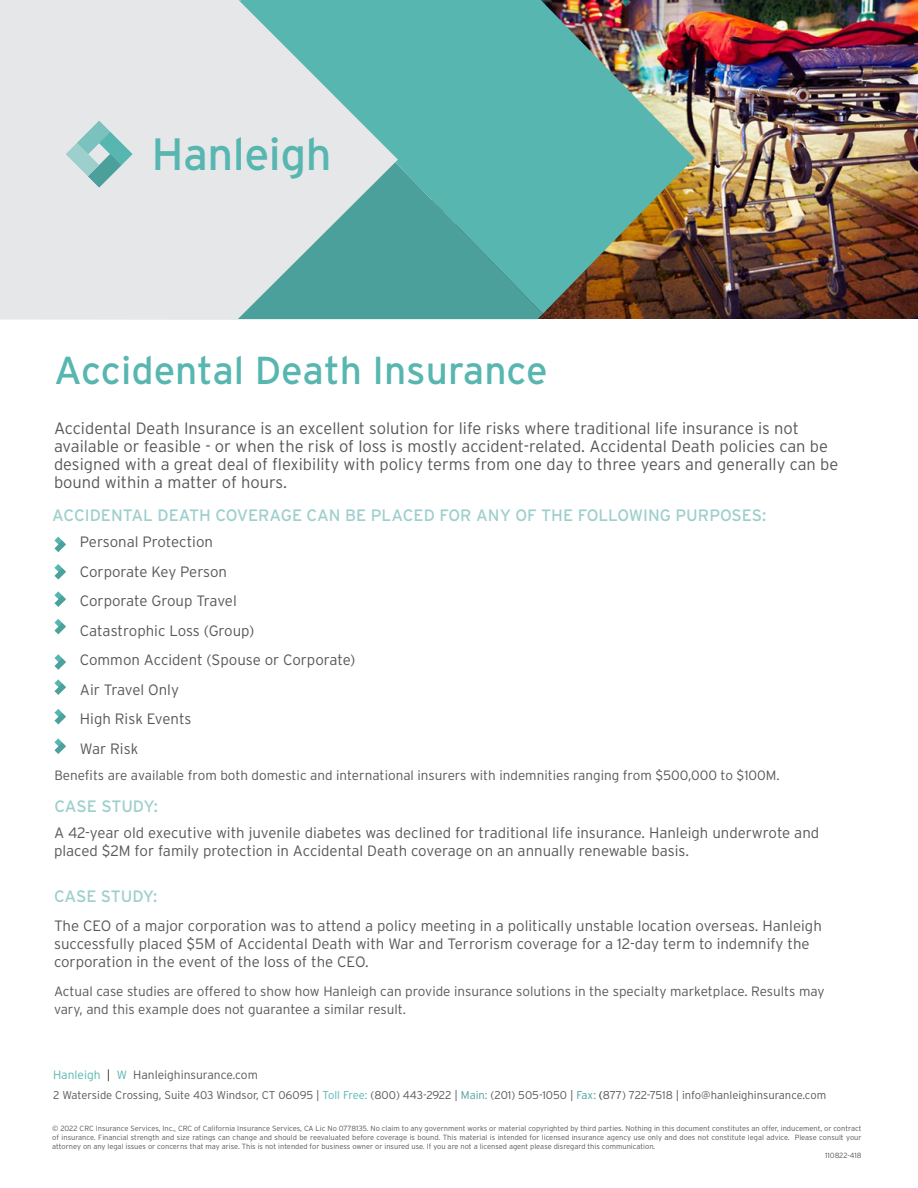
<style>
.page{position:relative;width:918px;height:1188px;background:#fff}
.page>*{position:absolute;margin:0;border:0;box-sizing:border-box;transform-origin:0 0}
.t1{font:45.3px "Interstate";letter-spacing:-.01em;color:#58b6b1}
.Body_copy{font:39px "Interstate";color:#58b6b1}
.Body_copy-2{font:300 16.5px/18px "Interstate";color:#57585a}
.Body_copy-3{font:16.5px "Interstate";color:#9dcfcd}
.Body_copy-4{font:300 15px/18px "Interstate";color:#57585a}
.Body_Bullet_point{font:300 15px "Interstate";color:#57585a}
.Body_copy-5{font:300 13.5px/18px "Interstate";color:#57585a}
.t2{font:300 12px "Interstate";color:#57585a}
.t3{font:300 11.25px "Interstate";color:#57585a}
.t4{font:300 7.5px/9px "Interstate";color:#57585a;text-align:justify}
.s1{color:#57b6b0}
.s2{color:#231f20}
.s3{color:#55b6b3}
.s4{color:#4ba09c}
</style>
<div class="page">
<img style="left:543px;top:0;width:375px;height:319px">
<img style="left:398px;top:0;width:297px;height:314px">
<svg style="left:398px;top:158px;width:145px;height:161px;background:#51aaa6"></svg>
<svg style="left:0;top:0;width:398px;height:320px;background:#b6d3d3"></svg>
<div style="left:0;top:0;width:254px;height:187px;background:#e6e7e9"></div>
<svg style="left:54px;top:679px;width:12px;height:16px"></svg>
<svg style="left:54px;top:709px;width:12px;height:15px"></svg>
<svg style="left:54px;top:537px;width:12px;height:15px"></svg>
<svg style="left:54px;top:564px;width:12px;height:16px"></svg>
<svg style="left:54px;top:591px;width:12px;height:16px"></svg>
<svg style="left:54px;top:619px;width:12px;height:15px"></svg>
<svg style="left:54px;top:654px;width:12px;height:16px"></svg>
<svg style="left:54px;top:738px;width:12px;height:16px"></svg>
<h1 class="t1" style="left:151px;top:126px;width:182px">Hanleigh</h1>
<p class="Body_copy" style="left:54px;top:347px;width:495px">Accidental Death Insurance</p>
<p class="Body_copy-2" style="left:54px;top:419px;width:786px">Accidental Death Insurance is an excellent solution for life risks where traditional life insurance is not available or feasible - or when the risk of loss is mostly accident-related. Accidental Death policies can be designed with a great deal of flexibility with policy terms from one day to three years and generally can be bound within a matter of hours.</p>
<p class="Body_copy-3" style="left:52px;top:505px;width:716px">ACCIDENTAL DEATH COVERAGE CAN BE PLACED FOR ANY OF THE FOLLOWING PURPOSES:</p>
<p class="Body_Bullet_point" style="left:80px;top:533px;width:135px">Personal Protection</p>
<p class="Body_Bullet_point" style="left:80px;top:563px;width:149px">Corporate Key Person</p>
<p class="Body_Bullet_point" style="left:80px;top:592px;width:158px">Corporate Group Travel</p>
<p class="Body_Bullet_point" style="left:80px;top:622px;width:176px">Catastrophic Loss (Group)</p>
<p class="Body_Bullet_point" style="left:80px;top:651px;width:277px">Common Accident (Spouse or Corporate)</p>
<p class="Body_Bullet_point" style="left:80px;top:681px;width:101px">Air Travel Only</p>
<p class="Body_Bullet_point" style="left:80px;top:710px;width:113px">High Risk Events</p>
<p class="Body_Bullet_point" style="left:80px;top:740px;width:60px">War Risk</p>
<p class="Body_copy-5" style="left:54px;top:767px;width:727px">Benefits are available from both domestic and international insurers with indemnities ranging from $500,000 to $100M.</p>
<p class="Body_copy-3" style="left:54px;top:796px;width:105px">CASE STUDY:</p>
<p class="Body_copy-4" style="left:54px;top:824px;width:767px">A 42-year old executive with juvenile diabetes was declined for traditional life insurance. Hanleigh underwrote and placed $2M for family protection in Accidental Death coverage on an annually renewable basis.</p>
<p class="Body_copy-3" style="left:54px;top:886px;width:105px">CASE STUDY:</p>
<p class="Body_copy-4" style="left:54px;top:917px;width:769px">The CEO of a major corporation was to attend a policy meeting in a politically unstable location overseas. Hanleigh successfully placed $5M of Accidental Death with War and Terrorism coverage for a 12-day term to indemnify the corporation in the event of the loss of the CEO.</p>
<p class="Body_copy-5" style="left:54px;top:982px;width:772px">Actual case studies are offered to show how Hanleigh can provide insurance solutions in the specialty marketplace. Results may vary, and this example does not guarantee a similar result.</p>
<p class="t2" style="left:53px;top:1067px;width:206px"><span class="s1">Hanleigh</span> <span class="s2">|</span> <span class="s1">W</span> Hanleighinsurance.com</p>
<p class="t3" style="left:53px;top:1088px;width:775px">2 Waterside Crossing, Suite 403 Windsor, CT 06095 | <span class="s3">Toll Free:</span> (800) 443-2922 | <span class="s4">Main:</span> (201) 505-1050 | <span class="s4">Fax:</span> <span class="s2">(</span>877) 722-7518 | info@hanleighinsurance.com</p>
<p class="t4" style="left:52px;top:1123px;width:811px">© 2022 CRC Insurance Services, Inc., CRC of California Insurance Services, CA Lic No 0778135. No claim to any government works or material copyrighted by third parties. Nothing in this document constitutes an offer, inducement, or contract of insurance. Financial strength and size ratings can change and should be reevaluated before coverage is bound. This material is intended for licensed insurance agency use only and does not constitute legal advice. Please consult your attorney on any legal issues or concerns that may arise. This is not intended for business owner or insured use. If you are not a licensed agent please disregard this communication.</p>
<p class="t4" style="left:825px;top:1150px;width:38px">110822-418</p>
</div>
